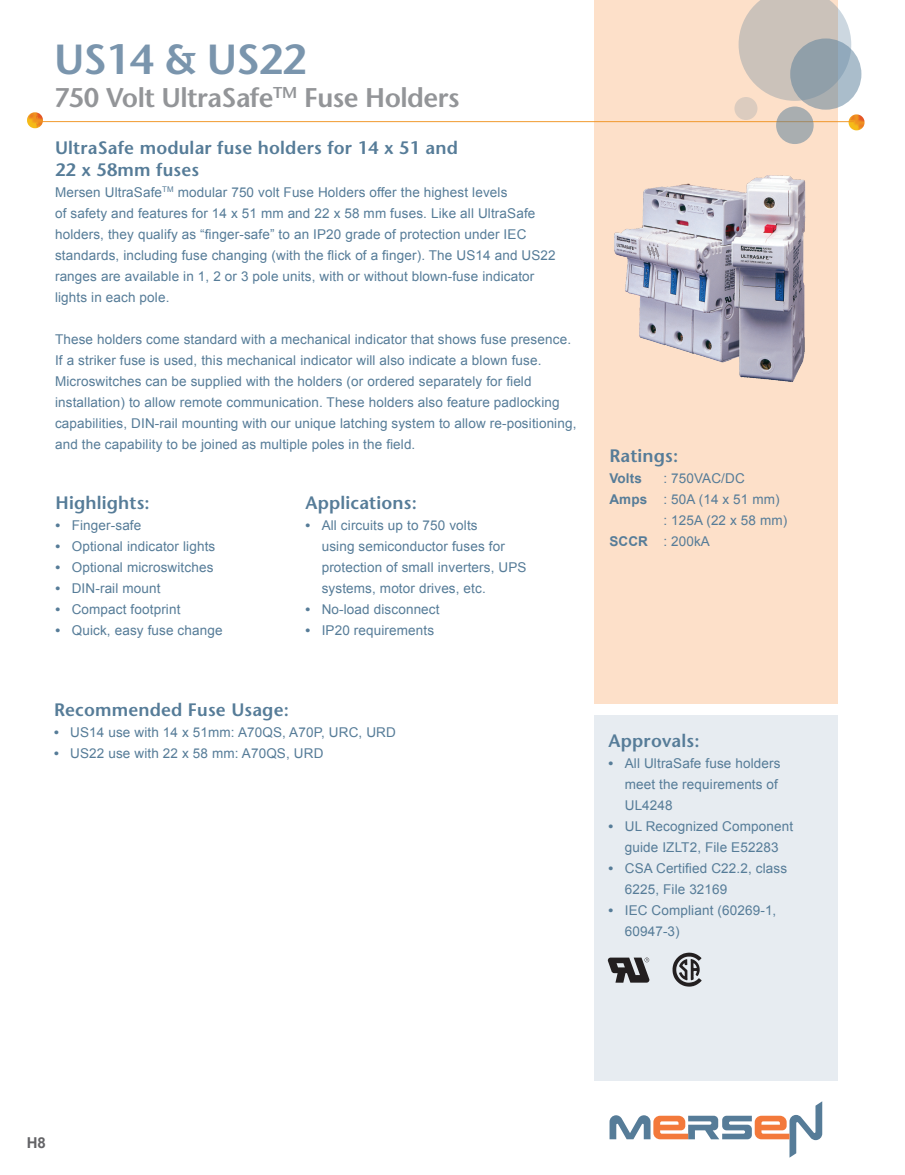
<style>
.page{position:relative;width:905px;height:1175px;background:#fff}
.page>*{position:absolute;margin:0;border:0;box-sizing:border-box;transform-origin:0 0}
.Page_Title{font:600 42px "Stone Sans Std";letter-spacing:-.02em;color:#7a95ad}
.Page_Title-2{font:600 27px "Stone Sans Std";letter-spacing:-.02em;color:#939598}
.BlueSubhead{font:600 18px/21.6px "Stone Sans Std";letter-spacing:.01em;color:#567c98}
.t1{font:700 15px "Arial";color:#636366}
.DescriptionPara{font:13.5px/21px "Arial";letter-spacing:.01em;color:#567c98}
.Bulleted_List{font:13.5px/21px "Arial";letter-spacing:.01em;color:#567c98}
.DescriptionPara-2{font:700 13.5px "Arial";letter-spacing:.01em;color:#567c98}
.s1{font-weight:700}
</style>
<div class="page">
<div style="left:595px;top:0;width:243px;height:703px;background:#fde0c9"></div>
<div style="left:595px;top:714px;width:243px;height:366px;background:#e7ecf1"></div>
<svg style="left:848px;top:114px;width:16px;height:16px"></svg>
<hr style="left:35px;top:121px;width:818px;height:1px;background:#f09320">
<svg style="left:27px;top:112px;width:16px;height:16px"></svg>
<svg style="left:738px;top:0;width:113px;height:101px"></svg>
<svg style="left:790px;top:38px;width:71px;height:72px;fill:#909fa9"></svg>
<div style="left:776px;top:106px;width:37px;height:38px;background:linear-gradient(to bottom,#aaaeaf,#a9aeb0);border-radius:50%"></div>
<div style="left:734px;top:97px;width:23px;height:23px;background:#dcccbf;border-radius:50%"></div>
<svg style="left:609px;top:1101px;width:213px;height:56px"></svg>
<img style="left:614px;top:175px;width:192px;height:207px">
<img style="left:672px;top:952px;width:29px;height:34px">
<svg style="left:608px;top:957px;width:41px;height:25px"></svg>
<p class="Page_Title" style="left:54px;top:34px;width:254px">US14 &amp; US22</p>
<p class="Page_Title-2" style="left:54px;top:81px;width:407px">750 Volt UltraSafe<sup>TM</sup> Fuse Holders</p>
<p class="BlueSubhead" style="left:55px;top:137px;width:404px">UltraSafe modular fuse holders for 14 x 51 and<br>22 x 58mm fuses</p>
<p class="DescriptionPara" style="left:55px;top:182px;width:454px">Mersen UltraSafe<sup>TM</sup> modular 750 volt Fuse Holders offer the highest levels</p>
<p class="DescriptionPara" style="left:55px;top:203px;width:482px">of safety and features for 14 x 51 mm and 22 x 58 mm fuses. Like all UltraSafe</p>
<p class="DescriptionPara" style="left:55px;top:224px;width:473px">holders, they qualify as “finger-safe” to an IP20 grade of protection under IEC</p>
<p class="DescriptionPara" style="left:55px;top:245px;width:502px">standards, including fuse changing (with the flick of a finger). The US14 and US22</p>
<p class="DescriptionPara" style="left:55px;top:266px;width:481px">ranges are available in 1, 2 or 3 pole units, with or without blown-fuse indicator</p>
<p class="DescriptionPara" style="left:55px;top:287px;width:116px">lights in each pole.</p>
<p class="DescriptionPara" style="left:55px;top:329px;width:517px">These holders come standard with a mechanical indicator that shows fuse presence.</p>
<p class="DescriptionPara" style="left:55px;top:350px;width:488px">If a striker fuse is used, this mechanical indicator will also indicate a blown fuse.<br>Microswitches can be supplied with the holders (or ordered separately for field</p>
<p class="DescriptionPara" style="left:55px;top:392px;width:523px">installation) to allow remote communication. These holders also feature padlocking capabilities, DIN-rail mounting with our unique latching system to allow re-positioning, and the capability to be joined as multiple poles in the field.</p>
<p class="BlueSubhead" style="left:56px;top:492px;width:96px">Highlights:</p>
<p class="Bulleted_List" style="left:56px;top:515px;width:87px"><span class="s1">•</span> Finger-safe</p>
<p class="Bulleted_List" style="left:56px;top:536px;width:161px"><span class="s1">•</span> Optional indicator lights</p>
<p class="Bulleted_List" style="left:56px;top:557px;width:159px"><span class="s1">•</span> Optional microswitches</p>
<p class="Bulleted_List" style="left:56px;top:578px;width:106px"><span class="s1">•</span> DIN-rail mount</p>
<p class="Bulleted_List" style="left:56px;top:599px;width:126px"><span class="s1">•</span> Compact footprint</p>
<p class="Bulleted_List" style="left:56px;top:620px;width:168px"><span class="s1">•</span> Quick, easy fuse change</p>
<p class="BlueSubhead" style="left:305px;top:492px;width:113px">Applications:</p>
<p class="Bulleted_List" style="left:322px;top:515px;width:206px;text-indent:-16px"><span class="s1">•</span> All circuits up to 750 volts<br>using semiconductor fuses for protection of small inverters, UPS systems, motor drives, etc.</p>
<p class="Bulleted_List" style="left:305px;top:599px;width:136px"><span class="s1">•</span> No-load disconnect</p>
<p class="Bulleted_List" style="left:305px;top:620px;width:130px"><span class="s1">•</span> IP20 requirements</p>
<p class="BlueSubhead" style="left:54px;top:699px;width:236px">Recommended Fuse Usage:</p>
<p class="Bulleted_List" style="left:54px;top:722px;width:343px"><span class="s1">•</span> US14 use with 14 x 51mm: A70QS, A70P, URC, URD</p>
<p class="Bulleted_List" style="left:54px;top:743px;width:271px"><span class="s1">•</span> US22 use with 22 x 58 mm: A70QS, URD</p>
<p class="BlueSubhead" style="left:609px;top:445px;width:70px">Ratings:</p>
<p class="DescriptionPara-2" style="left:609px;top:469px;width:34px">Volts</p>
<p class="DescriptionPara" style="left:663px;top:468px;width:83px">: 750VAC/DC</p>
<p class="DescriptionPara" style="left:609px;top:489px;width:172px"><span class="s1">Amps</span> : 50A (14 x 51 mm)</p>
<p class="DescriptionPara" style="left:663px;top:510px;width:125px">: 125A (22 x 58 mm)</p>
<p class="DescriptionPara" style="left:609px;top:531px;width:102px"><span class="s1">SCCR</span> : 200kA</p>
<p class="BlueSubhead" style="left:608px;top:730px;width:92px">Approvals:</p>
<p class="Bulleted_List" style="left:624px;top:753px;width:157px;text-indent:-16px"><span class="s1">•</span> All UltraSafe fuse holders meet the requirements of<br>UL4248</p>
<p class="Bulleted_List" style="left:608px;top:816px;width:186px;text-align:center"><span class="s1">•</span> UL Recognized Component guide IZLT2, File E52283</p>
<p class="Bulleted_List" style="left:624px;top:858px;width:164px;text-indent:-16px"><span class="s1">•</span> CSA Certified C22.2, class<br>6225, File 32169</p>
<p class="Bulleted_List" style="left:624px;top:900px;width:153px;text-indent:-16px"><span class="s1">•</span> IEC Compliant (60269-1,<br>60947-3)</p>
<p class="t1" style="left:27px;top:1132px;width:21px">H8</p>
</div>
